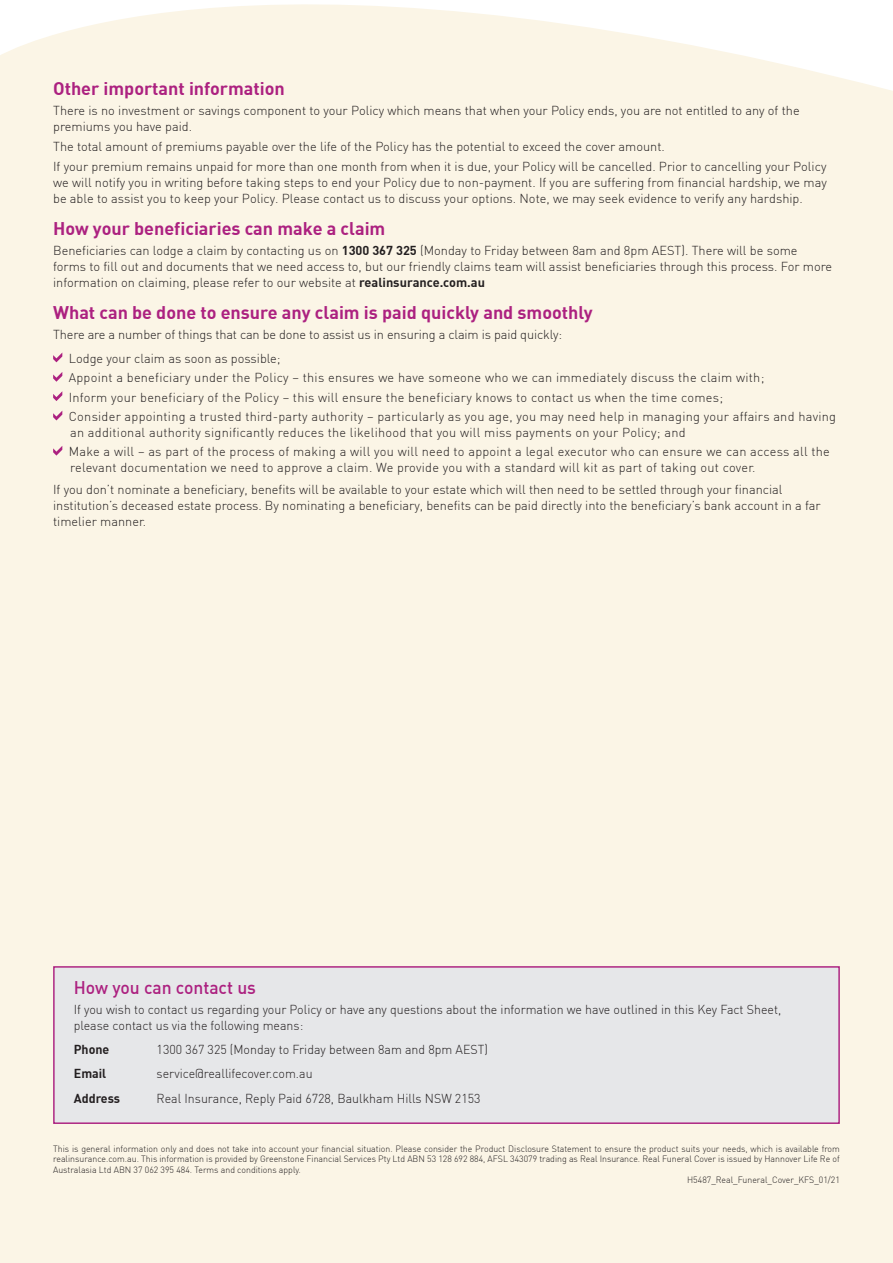
<style>
.page{position:relative;width:893px;height:1263px;background:#fff}
.page>*{position:absolute;margin:0;border:0;box-sizing:border-box;transform-origin:0 0}
.t1{font:700 18px "DIN";color:#ac2180}
.t2{font:500 18px "DIN";color:#ac2180}
.t3{font:300 12.75px/15.8px "DIN";color:#231f20}
.t4{font:300 12.75px/19.4px "DIN";letter-spacing:.02em;color:#231f20}
.t5{font:700 12.75px "DIN";color:#231f20}
.t6{font:300 9px/10.5px "DIN";color:#231f20;text-align:justify}
.s1{font-weight:700}
.s2{font-size:12.3px}
</style>
<div class="page">
<div style="left:0;top:4px;width:893px;height:1259px;background:#fbf5e6"></div>
<svg style="left:53px;top:352px;width:9px;height:10px"></svg>
<svg style="left:53px;top:372px;width:9px;height:10px"></svg>
<svg style="left:53px;top:391px;width:9px;height:10px"></svg>
<svg style="left:53px;top:411px;width:9px;height:9px"></svg>
<svg style="left:53px;top:446px;width:9px;height:10px"></svg>
<div style="left:53px;top:966px;width:787px;height:158px;background:#e6e7e9;border:1px solid #ac2180"></div>
<h1 class="t1" style="left:53px;top:77px;width:233px">Other important information</h1>
<p class="t3" style="left:53px;top:103px;width:748px">There is no investment or savings component to your Policy which means that when your Policy ends, you are not entitled to any of the premiums you have paid.</p>
<p class="t3" style="left:53px;top:137px;width:775px;line-height:20px">The total amount of premiums payable over the life of the Policy has the potential to exceed the cover amount.<br>If your premium remains unpaid for more than one month from when it is due, your Policy will be cancelled. Prior to cancelling your Policy</p>
<p class="t3" style="left:53px;top:174px;width:775px">we will notify you in writing before taking steps to end your Policy due to non-payment. If you are suffering from financial hardship, we may be able to assist you to keep your Policy. Please contact us to discuss your options. Note, we may seek evidence to verify any hardship.</p>
<h1 class="t1" style="left:53px;top:217px;width:334px">How your beneficiaries can make a claim</h1>
<p class="t3" style="left:53px;top:243px;width:781px">Beneficiaries can lodge a claim by contacting us on <span class="s1">1300 367 325</span> (Monday to Friday between 8am and 8pm AEST). There will be some forms to fill out and documents that we need access to, but our friendly claims team will assist beneficiaries through this process. For more information on claiming, please refer to our website at <span class="s1">realinsurance.com.au</span></p>
<h1 class="t1" style="left:53px;top:301px;width:541px">What can be done to ensure any claim is paid quickly and smoothly</h1>
<p class="t3" style="left:69px;top:323px;width:495px;line-height:23.7px;text-indent:-16px">There are a number of things that can be done to assist us in ensuring a claim is paid quickly:<br>Lodge your claim as soon as possible;</p>
<p class="t4" style="left:69px;top:368px;width:769px"><span class="s2">A</span>ppoint a beneficiary under the Policy – this ensures we have someone who we can immediately discuss the claim with;<br>Inform your beneficiary of the Policy – this will ensure the beneficiary knows to contact us when the time comes;<br>Consider appointing a trusted third-party authority – particularly as you age, you may need help in managing your affairs and having</p>
<p class="t4" style="left:69px;top:422px;width:762px">an additional authority significantly reduces the likelihood that you will miss payments on your Policy; and<br>Make a will – as part of the process of making a will you will need to appoint a legal executor who can ensure we can access all the</p>
<p class="t3" style="left:53px;top:456px;width:731px;line-height:22.2px;text-indent:17px">relevant documentation we need to approve a claim. We provide you with a standard will kit as part of taking out cover.<br>If you don’t nominate a beneficiary, benefits will be available to your estate which will then need to be settled through your financial</p>
<p class="t3" style="left:53px;top:497px;width:769px">institution’s deceased estate process. By nominating a beneficiary, benefits can be paid directly into the beneficiary’s bank account in a far timelier manner.</p>
<h1 class="t2" style="left:74px;top:976px;width:184px">How you can contact us</h1>
<p class="t3" style="left:74px;top:1001px;width:709px">If you wish to contact us regarding your Policy or have any questions about the information we have outlined in this Key Fact Sheet, please contact us via the following means:</p>
<p class="t5" style="left:74px;top:1041px;width:37px">Phone</p>
<p class="t3" style="left:157px;top:1041px;width:333px">1300 367 325 (Monday to Friday between 8am and 8pm AEST)</p>
<p class="t5" style="left:74px;top:1065px;width:34px">Email</p>
<p class="t3" style="left:157px;top:1066px;width:157px">service@reallifecover.com.au</p>
<p class="t5" style="left:74px;top:1090px;width:48px">Address</p>
<p class="t3" style="left:157px;top:1090px;width:325px">Real Insurance, Reply Paid 6728, Baulkham Hills NSW 2153</p>
<p class="t6" style="left:53px;top:1143px;width:788px">This is general information only and does not take into account your financial situation. Please consider the Product Disclosure Statement to ensure the product suits your needs, which is available from realinsurance.com.au. This information is provided by Greenstone Financial Services Pty Ltd ABN 53 128 692 884, AFSL 343079 trading as Real Insurance. Real Funeral Cover is issued by Hannover Life Re of Australasia Ltd ABN 37 062 395 484. Terms and conditions apply.</p>
<p class="t6" style="left:687px;top:1174px;width:154px">H5487_Real_Funeral_Cover_KFS_01/21</p>
</div>
